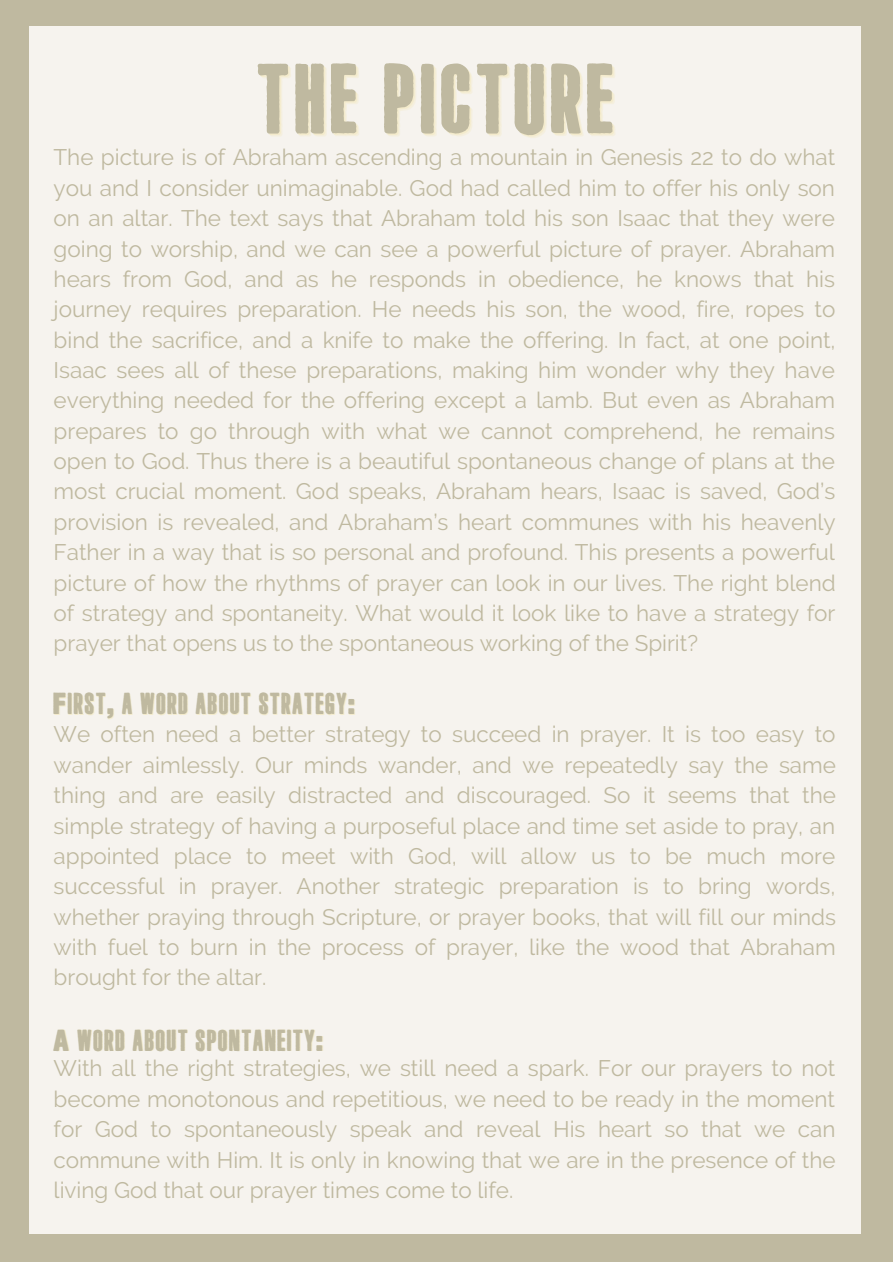
<style>
.page{position:relative;width:893px;height:1264px;background:#fff}
.page>*{position:absolute;margin:0;border:0;box-sizing:border-box;transform-origin:0 0}
.t1{font:99.9px "Long Haired Freaky People";letter-spacing:.02em;color:#bfb9a0}
.t2{font:30.3px "Long Haired Freaky People";letter-spacing:.02em;color:#bfb9a0}
.t3{font:22.5px/30.3px "Raleway";color:#bfb9a0;text-align:justify}
</style>
<div class="page">
<div style="left:0;top:0;width:892px;height:1261px;background:#bfb9a0"></div>
<div style="left:29px;top:27px;width:831px;height:1206px;background:#f6f3ee"></div>
<h1 class="t1" style="left:257px;top:50px;width:360px">THE PICTURE</h1>
<p class="t3" style="left:54px;top:142px;width:783px">The picture is of Abraham ascending a mountain in Genesis 22 to do what you and I consider unimaginable. God had called him to offer his only son on an altar. The text says that Abraham told his son Isaac that they were going to worship, and we can see a powerful picture of prayer. Abraham hears from God, and as he responds in obedience, he knows that his journey requires preparation. He needs his son, the wood, fire, ropes to bind the sacrifice, and a knife to make the offering. In fact, at one point, Isaac sees all of these preparations, making him wonder why they have everything needed for the offering except a lamb. But even as Abraham prepares to go through with what we cannot comprehend, he remains open to God. Thus there is a beautiful spontaneous change of plans at the most crucial moment. God speaks, Abraham hears, Isaac is saved, God’s provision is revealed, and Abraham’s heart communes with his heavenly Father in a way that is so personal and profound. This presents a powerful picture of how the rhythms of prayer can look in our lives. The right blend of strategy and spontaneity. What would it look like to have a strategy for prayer that opens us to the spontaneous working of the Spirit?</p>
<h2 class="t2" style="left:54px;top:689px;width:304px">FIRST, A WORD ABOUT STRATEGY:</h2>
<p class="t3" style="left:54px;top:719px;width:783px">We often need a better strategy to succeed in prayer. It is too easy to wander aimlessly. Our minds wander, and we repeatedly say the same thing and are easily distracted and discouraged. So it seems that the simple strategy of having a purposeful place and time set aside to pray, an appointed place to meet with God, will allow us to be much more successful in prayer. Another strategic preparation is to bring words, whether praying through Scripture, or prayer books, that will fill our minds with fuel to burn in the process of prayer, like the wood that Abraham brought for the altar.</p>
<h2 class="t2" style="left:54px;top:1025px;width:272px">A WORD ABOUT SPONTANEITY:</h2>
<p class="t3" style="left:54px;top:1053px;width:783px">With all the right strategies, we still need a spark. For our prayers to not become monotonous and repetitious, we need to be ready in the moment for God to spontaneously speak and reveal His heart so that we can commune with Him. It is only in knowing that we are in the presence of the living God that our prayer times come to life.</p>
</div>
